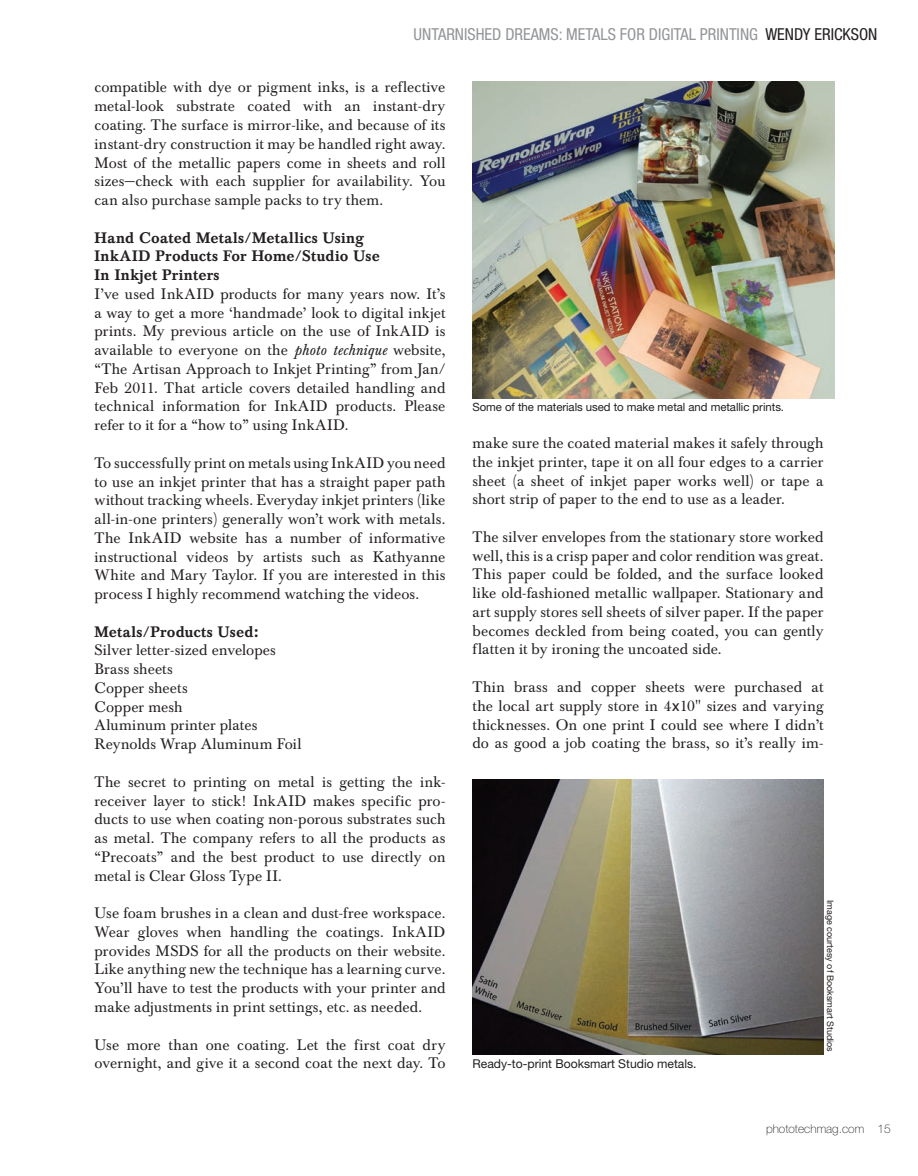
<style>
.page{position:relative;width:918px;height:1176px;background:#fff}
.page>*{position:absolute;margin:0;border:0;box-sizing:border-box;transform-origin:0 0}
.t1{font:condensed 16.5px "Helvetica Neue";color:#939598}
.t2{font:15px/18.8px "Baskerville BE";letter-spacing:.01em;color:#231f20;text-align:justify}
.t3{font:500 15px "Baskerville BE";letter-spacing:.02em;color:#231f20}
.t4{font:12.15px "Helvetica Neue East A";color:#231f20}
.t5{font:100 12px "Helvetica Neue";color:#231f20}
.t6{font:11.4px "Helvetica Neue East A";letter-spacing:-.005em;color:#231f20}
.t7{font:9px "Helvetica Neue East A";color:#231f20}
.s1{color:#231f20}
.s2{font-style:italic}
.s3{font-family:"Helvetica"}
</style>
<div class="page">
<img style="left:472px;top:779px;width:352px;height:274px">
<img style="left:472px;top:82px;width:362px;height:316px">
<p class="t1" style="left:414px;top:25px;width:465px">UNTARNISHED DREAMS: METALS FOR DIGITAL PRINTING <span class="s1">WENDY ERICKSON</span></p>
<p class="t2" style="left:94px;top:78px;width:353px">compatible with dye or pigment inks, is a reflective metal-look substrate coated with an instant-dry coating. The surface is mirror-like, and because of its instant-dry construction it may be handled right away.</p>
<p class="t2" style="left:94px;top:153px;width:353px">Most of the metallic papers come in sheets and roll sizes−check with each supplier for availability. You can also purchase sample packs to try them.</p>
<p class="t3" style="left:94px;top:228px;width:271px">Hand Coated Metals/Metallics Using</p>
<p class="t3" style="left:94px;top:247px;width:287px">InkAID Products For Home/Studio Use</p>
<p class="t3" style="left:94px;top:266px;width:127px">In Inkjet Printers</p>
<p class="t2" style="left:94px;top:285px;width:353px">I’ve used InkAID products for many years now. It’s a way to get a more ‘handmade’ look to digital inkjet prints. My previous article on the use of InkAID is available to everyone on the <span class="s2">photo technique</span> website, “The Artisan Approach to Inkjet Printing” from Jan/ Feb 2011. That article covers detailed handling and technical information for InkAID products. Please refer to it for a “how to” using InkAID.</p>
<p class="t2" style="left:94px;top:453px;width:353px">To successfully print on metals using InkAID you need to use an inkjet printer that has a straight paper path without tracking wheels. Everyday inkjet printers (like all-in-one printers) generally won’t work with metals.<br>The InkAID website has a number of informative</p>
<p class="t2" style="left:94px;top:547px;width:352px">instructional videos by artists such as Kathyanne</p>
<p class="t2" style="left:94px;top:566px;width:353px">White and Mary Taylor. If you are interested in this</p>
<p class="t2" style="left:94px;top:585px;width:326px">process I highly recommend watching the videos.</p>
<p class="t3" style="left:94px;top:622px;width:165px">Metals/Products Used:</p>
<p class="t2" style="left:94px;top:641px;width:183px">Silver letter-sized envelopes</p>
<p class="t2" style="left:94px;top:660px;width:80px">Brass sheets</p>
<p class="t2" style="left:94px;top:678px;width:95px">Copper sheets</p>
<p class="t2" style="left:94px;top:697px;width:90px">Copper mesh</p>
<p class="t2" style="left:94px;top:716px;width:165px">Aluminum printer plates</p>
<p class="t2" style="left:94px;top:735px;width:208px">Reynolds Wrap Aluminum Foil</p>
<p class="t2" style="left:94px;top:772px;width:353px">The secret to printing on metal is getting the ink&shy;receiver layer to stick! InkAID makes specific pro&shy;ducts to use when coating non-porous substrates such as metal. The company refers to all the products as “Precoats” and the best product to use directly on metal is Clear Gloss Type II.</p>
<p class="t2" style="left:94px;top:903px;width:353px">Use foam brushes in a clean and dust-free workspace.<br>Wear gloves when handling the coatings. InkAID provides MSDS for all the products on their website.<br>Like anything new the technique has a learning curve.<br>You’ll have to test the products with your printer and make adjustments in print settings, etc. as needed.</p>
<p class="t2" style="left:94px;top:1035px;width:353px">Use more than one coating. Let the first coat dry overnight, and give it a second coat the next day. To</p>
<p class="t6" style="left:472px;top:400px;width:313px">Some of the materials used to make metal and metallic prints.</p>
<p class="t2" style="left:472px;top:434px;width:353px">make sure the coated material makes it safely through the inkjet printer, tape it on all four edges to a carrier sheet (a sheet of inkjet paper works well) or tape a short strip of paper to the end to use as a leader.</p>
<p class="t2" style="left:472px;top:527px;width:353px">The silver envelopes from the stationary store worked well, this is a crisp paper and color rendition was great.</p>
<p class="t2" style="left:472px;top:565px;width:353px">This paper could be folded, and the surface looked like old-fashioned metallic wallpaper. Stationary and art supply stores sell sheets of silver paper. If the paper becomes deckled from being coated, you can gently flatten it by ironing the uncoated side.</p>
<p class="t2" style="left:472px;top:677px;width:353px">Thin brass and copper sheets were purchased at the local art supply store in 4<span class="s3">x</span>10" sizes and varying thicknesses. On one print I could see where I didn’t</p>
<p class="t2" style="left:472px;top:734px;width:353px">do as good a job coating the brass, so it’s really im-</p>
<p class="t4" style="left:472px;top:1056px;width:226px">Ready-to-print Booksmart Studio metals.</p>
<p class="t7" style="left:836px;top:899px;width:154px;rotate:90deg">Image courtesy of Booksmart Studios</p>
<p class="t5" style="left:766px;top:1121px;width:126px">phototechmag.com 15</p>
</div>
